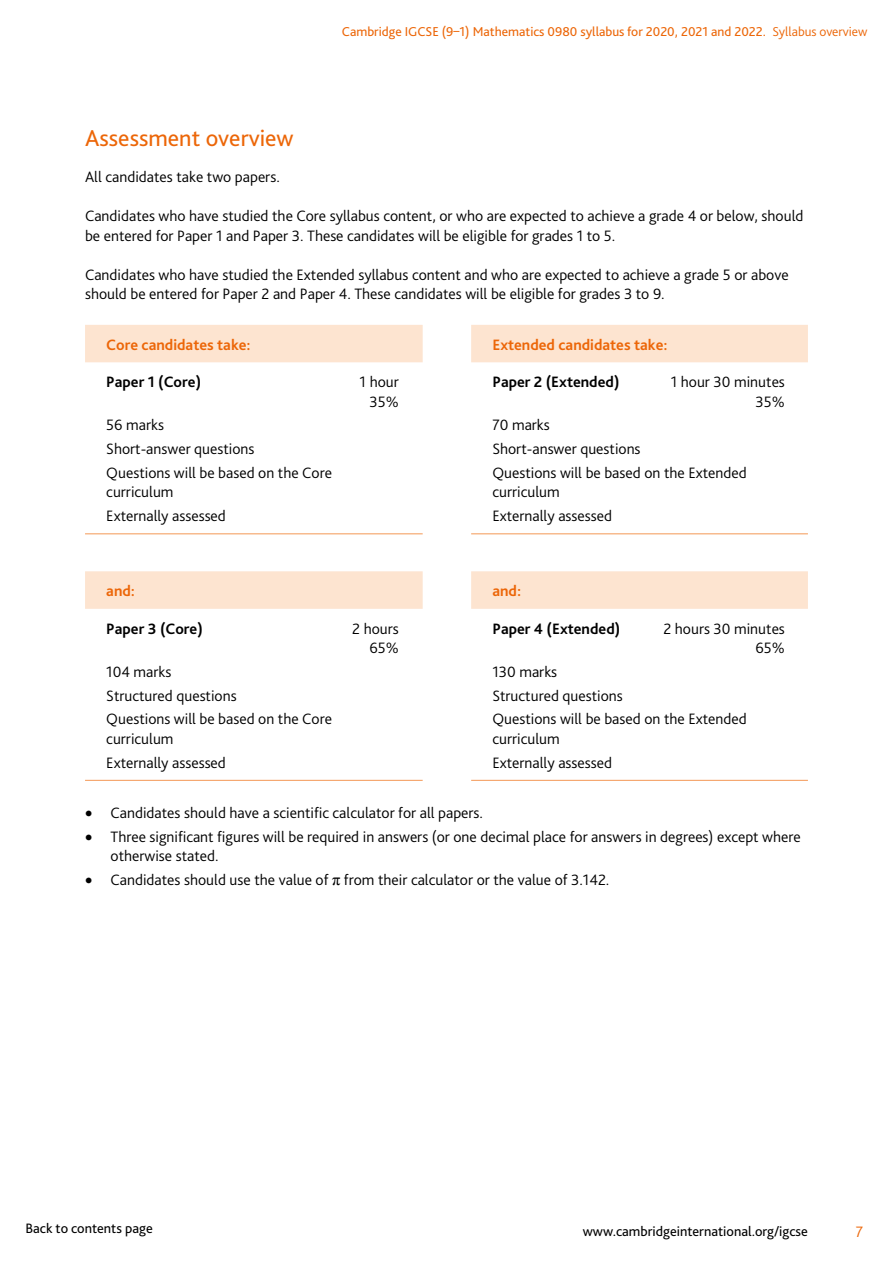
<style>
.page{position:relative;width:893px;height:1263px;background:#fff}
.page>*{position:absolute;margin:0;border:0;box-sizing:border-box;transform-origin:0 0}
.t1{font:24px "Bliss Pro";color:#ec6608}
.t2{font:300 15.75px/23.7px "Bliss Pro";color:#000}
.t3{font:700 15.75px "Bliss Pro";color:#000}
.t4{font:700 15.75px "Bliss Pro";color:#ec6608}
.t5{font:300 15.75px "Bliss Pro";color:#ec6608}
.t6{font:14.25px "Bliss Pro";color:#000}
.t7{font:13.5px "Bliss Pro";color:#ec6608}
.s1{font-weight:300}
.s2{font-family:"Times New Roman";font-weight:400;font-size:16.5px}
</style>
<div class="page">
<svg style="left:85px;top:325px;width:723px;height:284px"></svg>
<hr style="left:85px;top:534px;width:338px;height:1px;background:#f49855">
<hr style="left:471px;top:534px;width:337px;height:1px;background:#f49855">
<hr style="left:85px;top:780px;width:338px;height:1px;background:#f49855">
<hr style="left:471px;top:780px;width:337px;height:1px;background:#f49855">
<p class="t7" style="left:342px;top:23px;width:527px">Cambridge IGCSE (9–1) Mathematics 0980 syllabus for 2020, 2021 and 2022. <span class="s1">Syllabus overview</span></p>
<h1 class="t1" style="left:85px;top:123px;width:210px">Assessment overview</h1>
<p class="t2" style="left:85px;top:165px;width:196px">All candidates take two papers.</p>
<p class="t2" style="left:85px;top:206px;width:720px;line-height:19.5px">Candidates who have studied the Core syllabus content, or who are expected to achieve a grade 4 or below, should be entered for Paper 1 and Paper 3. These candidates will be eligible for grades 1 to 5.</p>
<p class="t2" style="left:85px;top:265px;width:705px;line-height:19.5px">Candidates who have studied the Extended syllabus content and who are expected to achieve a grade 5 or above should be entered for Paper 2 and Paper 4. These candidates will be eligible for grades 3 to 9.</p>
<p class="t4" style="left:106px;top:335px;width:146px">Core candidates take:</p>
<p class="t4" style="left:492px;top:335px;width:177px">Extended candidates take:</p>
<p class="t3" style="left:106px;top:372px;width:96px">Paper 1 (Core)</p>
<p class="t2" style="left:360px;top:372px;width:41px;line-height:19.5px;text-align:right">1 hour<br>35%</p>
<p class="t2" style="left:106px;top:413px;width:227px">56 marks<br>Short-answer questions<br>Questions will be based on the Core</p>
<p class="t2" style="left:106px;top:480px;width:121px">curriculum<br>Externally assessed</p>
<p class="t3" style="left:492px;top:372px;width:129px">Paper 2 (Extended)</p>
<p class="t2" style="left:671px;top:372px;width:116px;line-height:19.5px;text-align:right">1 hour 30 minutes<br>35%</p>
<p class="t2" style="left:492px;top:413px;width:256px">70 marks<br>Short-answer questions<br>Questions will be based on the Extended</p>
<p class="t2" style="left:492px;top:480px;width:121px">curriculum<br>Externally assessed</p>
<p class="t4" style="left:106px;top:581px;width:30px">and:</p>
<p class="t4" style="left:492px;top:581px;width:30px">and:</p>
<p class="t3" style="left:106px;top:618px;width:98px">Paper 3 (Core)</p>
<p class="t2" style="left:352px;top:618px;width:48px;line-height:19.5px;text-align:right">2 hours<br>65%</p>
<p class="t2" style="left:106px;top:660px;width:227px">104 marks<br>Structured questions<br>Questions will be based on the Core</p>
<p class="t2" style="left:106px;top:727px;width:121px">curriculum<br>Externally assessed</p>
<p class="t3" style="left:492px;top:618px;width:129px">Paper 4 (Extended)</p>
<p class="t2" style="left:663px;top:618px;width:123px;line-height:19.5px;text-align:right">2 hours 30 minutes<br>65%</p>
<p class="t2" style="left:492px;top:660px;width:256px">130 marks<br>Structured questions<br>Questions will be based on the Extended</p>
<p class="t2" style="left:492px;top:727px;width:121px">curriculum<br>Externally assessed</p>
<p class="t2" style="left:85px;top:801px;width:400px">• Candidates should have a scientific calculator for all papers.</p>
<p class="t2" style="left:111px;top:826px;width:692px;line-height:19.5px;text-indent:-26px">• Three significant figures will be required in answers (or one decimal place for answers in degrees) except where otherwise stated.</p>
<p class="t2" style="left:85px;top:868px;width:526px">• Candidates should use the value of <span class="s2">π</span> from their calculator or the value of 3.142.</p>
<p class="t6" style="left:26px;top:1219px;width:129px">Back to contents page</p>
<p class="t6" style="left:583px;top:1222px;width:227px">www.cambridgeinternational.org/igcse</p>
<p class="t5" style="left:856px;top:1222px;width:9px">7</p>
</div>
